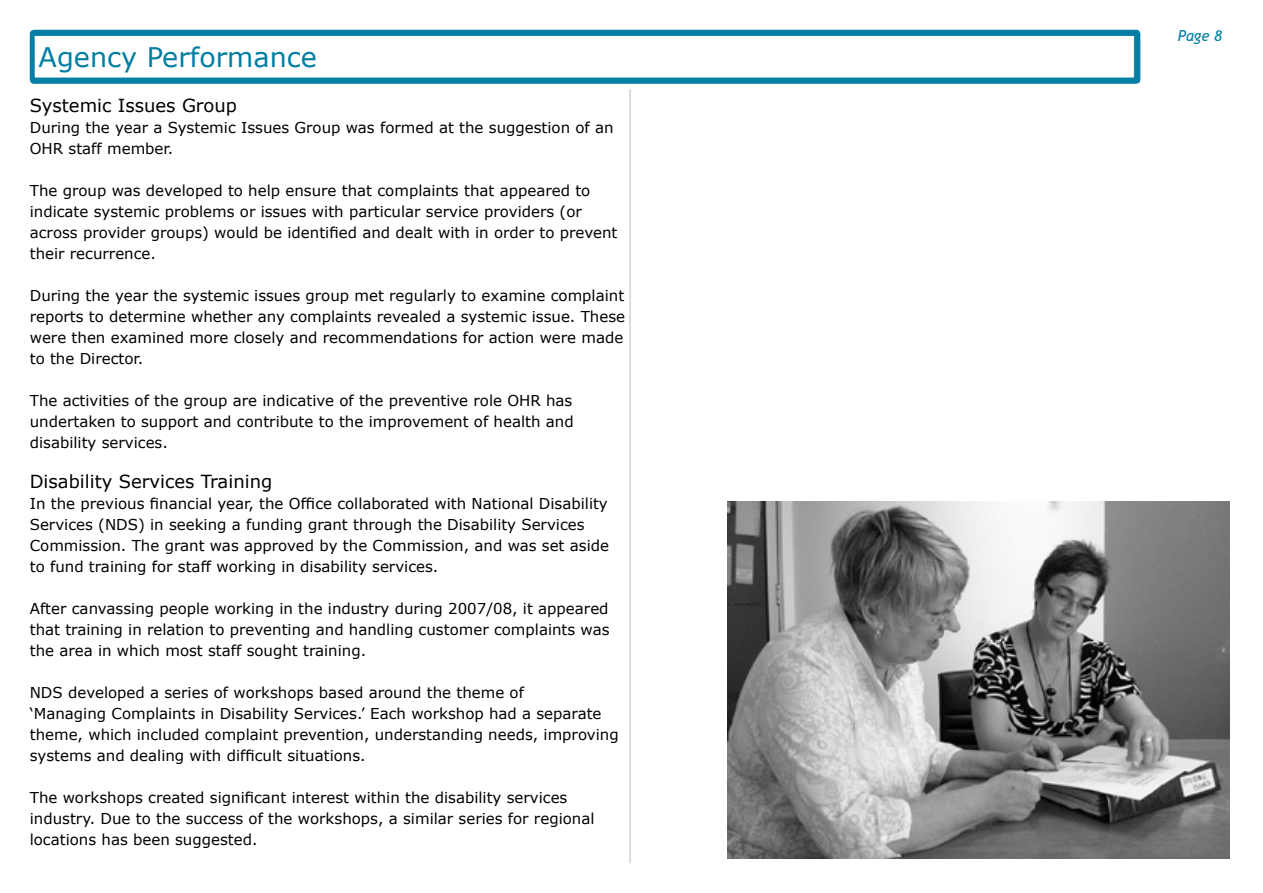
<style>
.page{position:relative;width:1263px;height:893px;background:#fff}
.page>*{position:absolute;margin:0;border:0;box-sizing:border-box;transform-origin:0 0}
.t1{font:27px "Verdana";color:#007ea3}
.t2{font:18px "Verdana";color:#000}
.t3{font:15px/21px "Verdana";color:#000}
.t4{font:italic 15px "Trebuchet MS";color:#007ea3}
</style>
<div class="page">
<div style="left:30px;top:30px;width:1110px;height:54px;background:#007ea3;border-radius:4px"></div>
<div style="left:34px;top:35px;width:1100px;height:43px;background:#fff"></div>
<div style="left:34px;top:35px;width:1100px;height:43px;border:1px solid #007ea3"></div>
<hr style="left:629px;top:89px;width:2px;height:774px;background:#d1d3d4">
<img style="left:727px;top:502px;width:502px;height:356px">
<h1 class="t1" style="left:39px;top:40px;width:280px">Agency Performance</h1>
<p class="t2" style="left:30px;top:94px;width:209px">Systemic Issues Group</p>
<p class="t3" style="left:30px;top:117px;width:585px">During the year a Systemic Issues Group was formed at the suggestion of an<br>OHR staff member.</p>
<p class="t3" style="left:30px;top:180px;width:589px">The group was developed to help ensure that complaints that appeared to indicate systemic problems or issues with particular service providers (or across provider groups) would be identified and dealt with in order to prevent their recurrence.</p>
<p class="t3" style="left:30px;top:285px;width:597px;text-align:justify">During the year the systemic issues group met regularly to examine complaint reports to determine whether any complaints revealed a systemic issue. These were then examined more closely and recommendations for action were made to the Director.</p>
<p class="t3" style="left:30px;top:390px;width:545px;text-align:justify">The activities of the group are indicative of the preventive role OHR has undertaken to support and contribute to the improvement of health and disability services.</p>
<p class="t2" style="left:30px;top:470px;width:244px">Disability Services Training</p>
<p class="t3" style="left:30px;top:493px;width:581px">In the previous financial year, the Office collaborated with National Disability Services (NDS) in seeking a funding grant through the Disability Services Commission. The grant was approved by the Commission, and was set aside to fund training for staff working in disability services.</p>
<p class="t3" style="left:30px;top:598px;width:581px;text-align:justify">After canvassing people working in the industry during 2007/08, it appeared that training in relation to preventing and handling customer complaints was the area in which most staff sought training.</p>
<p class="t3" style="left:30px;top:682px;width:590px">NDS developed a series of workshops based around the theme of<br>‘Managing Complaints in Disability Services.’ Each workshop had a separate theme, which included complaint prevention, understanding needs, improving systems and dealing with difficult situations.</p>
<p class="t3" style="left:30px;top:787px;width:566px">The workshops created significant interest within the disability services industry. Due to the success of the workshops, a similar series for regional locations has been suggested.</p>
<p class="t4" style="left:1178px;top:27px;width:45px">Page 8</p>
</div>
